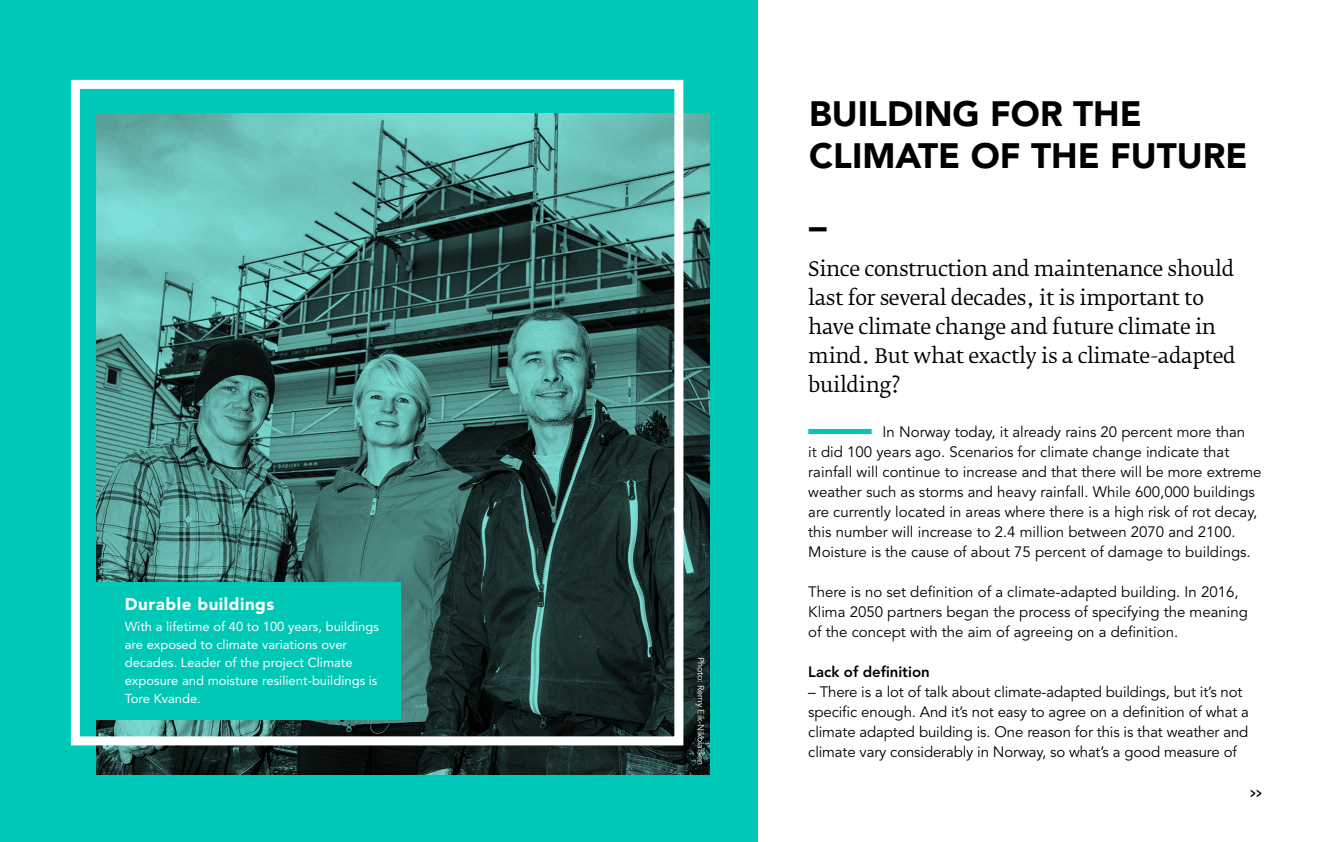
<style>
.page{position:relative;width:1333px;height:842px;background:#fff}
.page>*{position:absolute;margin:0;border:0;box-sizing:border-box;transform-origin:0 0}
.t1{font:900 35px/42px "Avenir";color:#000}
.t2{font:20px/29px "Fedra Serif B Pro";letter-spacing:-.02em;color:#000}
.t3{font:900 17px "Avenir";letter-spacing:.03em;color:#fff}
.t4{font:15px/20px "Avenir";color:#000}
.t5{font:800 15px "Avenir";color:#000}
.t6{font:800 15px "Avenir";color:#000;scale:.6 1}
.t7{font:13px/18px "Avenir";color:#fff}
.t8{font:9px "Avenir";letter-spacing:-.01em;color:#fff}
</style>
<div class="page">
<div style="left:0;top:0;width:757px;height:842px;background:#00c8b6"></div>
<svg style="left:97px;top:113px;width:613px;height:662px;background:#3e706b"></svg>
<div style="left:71px;top:80px;width:612px;height:665px;border:9px solid #fff"></div>
<div style="left:808px;top:429px;width:63px;height:5px;background:#00c8b6"></div>
<div style="left:89px;top:583px;width:312px;height:137px;background:#00c8b6"></div>
<p class="t3" style="left:125px;top:593px;width:151px">DURABLE BUILDINGS</p>
<p class="t7" style="left:125px;top:617px;width:256px">With a lifetime of 40 to 100 years, buildings are exposed to climate variations over decades. Leader of the project Climate exposure and moisture resilient-buildings is Tore Kvande.</p>
<p class="t8" style="left:706px;top:657px;width:109px;rotate:90deg">Photo: Remy Eik-Nikolaisen</p>
<h1 class="t1" style="left:809px;top:93px;width:329px">BUILDING FOR THE<br>CLIMATE</h1>
<h1 class="t1" style="left:970px;top:135px;width:184px">OF THE FUTURE</h1>
<h1 class="t1" style="left:809px;top:205px;width:19px">–</h1>
<h2 class="t2" style="left:808px;top:255px;width:429px">Since construction and maintenance should last for several decades, it is important to have climate change and future climate in mind. But what exactly is a climate-adapted building?</h2>
<p class="t4" style="left:808px;top:422px;width:454px;text-indent:74px">In Norway today, it already rains 20 percent more than<br>it did 100 years ago. Scenarios for climate change indicate that rainfall will continue to increase and that there will be more extreme weather such as storms and heavy rainfall. While 600,000 buildings are currently located in areas where there is a high risk of rot decay, this number will increase to 2.4 million between 2070 and 2100.<br>Moisture is the cause of about 75 percent of damage to buildings.</p>
<p class="t4" style="left:808px;top:582px;width:441px">There is no set definition of a climate-adapted building. In 2016,<br>Klima 2050 partners began the process of specifying the meaning of the concept with the aim of agreeing on a definition.</p>
<p class="t5" style="left:808px;top:663px;width:123px">Lack of definition</p>
<p class="t4" style="left:808px;top:682px;width:442px">– There is a lot of talk about climate-adapted buildings, but it’s not specific enough. And it’s not easy to agree on a definition of what a climate adapted building is. One reason for this is that weather and climate vary considerably in Norway, so what’s a good measure of</p>
<p class="t6" style="left:1250px;top:783px;width:21px">&gt;&gt;</p>
</div>
